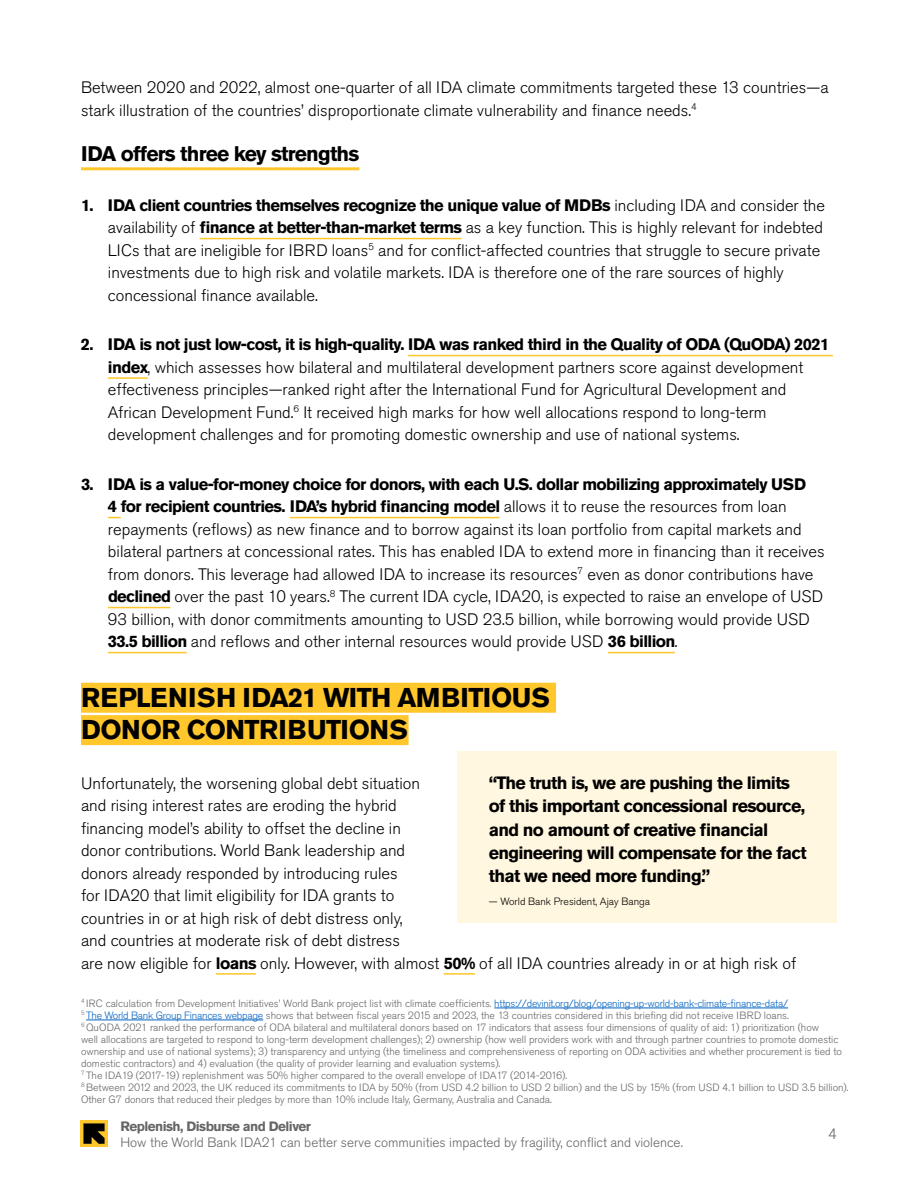
<style>
.page{position:relative;width:918px;height:1188px;background:#fff}
.page>*{position:absolute;margin:0;border:0;box-sizing:border-box;transform-origin:0 0}
.t1{font:700 27px/32.4px "Akzidenz Grotesk Std";letter-spacing:-.025em;color:#000}
.t2{font:700 21px "Akzidenz Grotesk Std";letter-spacing:-.04em;color:#000}
.t3{font:700 17.7px/23.2px "Akzidenz Grotesk Std";letter-spacing:-.04em;color:#000}
.t4{font:300 16.5px/22.5px "Akzidenz Grotesk Std";color:#000}
.t5{font:300 15px "Akzidenz Grotesk Std";color:#666}
.t6{font:300 13.5px "Akzidenz Grotesk Std";color:#666}
.t7{font:700 13.5px "Akzidenz Grotesk Std";letter-spacing:-.04em;color:#666}
.t8{font:300 10.5px/12px "Akzidenz Grotesk Std";color:#666}
.t9{font:300 10.5px "Akzidenz Grotesk Std";color:#000}
.s1{font-weight:700}
.s2{color:#0563c1}
</style>
<div class="page">
<img style="left:81px;top:1120px;width:26px;height:27px">
<hr style="left:81px;top:167px;width:278px;height:3px;background:#ffc72c">
<hr style="left:200px;top:238px;width:261px;height:1px;background:#ffc72c">
<hr style="left:408px;top:355px;width:425px;height:1px;background:#ffc72c">
<hr style="left:108px;top:377px;width:40px;height:2px;background:#ffc72c">
<svg style="left:108px;top:517px;width:13px;height:1px"></svg>
<hr style="left:290px;top:517px;width:210px;height:1px;background:#ffc72c">
<hr style="left:108px;top:607px;width:62px;height:1px;background:#ffc72c">
<hr style="left:108px;top:652px;width:79px;height:1px;background:#ffc72c">
<hr style="left:608px;top:652px;width:67px;height:1px;background:#ffc72c">
<div style="left:81px;top:683px;width:475px;height:30px;background:#ffc72c"></div>
<div style="left:81px;top:715px;width:328px;height:30px;background:#ffc72c"></div>
<hr style="left:216px;top:973px;width:40px;height:2px;background:#ffc72c">
<hr style="left:444px;top:973px;width:31px;height:2px;background:#ffc72c">
<div style="left:457px;top:752px;width:380px;height:171px;background:#fff7df"></div>
<hr style="left:494px;top:1008px;width:294px;height:1px;background:#0563c1">
<hr style="left:86px;top:1020px;width:177px;height:1px;background:#0563c1">
<p class="t4" style="left:81px;top:77px;width:749px">Between 2020 and 2022, almost one-quarter of all IDA climate commitments targeted these 13 countries—a stark illustration of the countries’ disproportionate climate vulnerability and finance needs.<sup>4</sup></p>
<p class="t2" style="left:81px;top:142px;width:280px">IDA offers three key strengths</p>
<p class="t4" style="left:108px;top:194px;width:719px;text-indent:-27px"><span class="s1">1. IDA client countries themselves recognize the unique value of MDBs</span> including IDA and consider the availability of <span class="s1">finance at better-than-market terms</span> as a key function. This is highly relevant for indebted LICs that are ineligible for IBRD loans<sup>5</sup> and for conflict-affected countries that struggle to secure private investments due to high risk and volatile markets. IDA is therefore one of the rare sources of highly concessional finance available.</p>
<p class="t4" style="left:108px;top:334px;width:723px;text-indent:-27px"><span class="s1">2. IDA is not just low-cost, it is high-quality. IDA was ranked third in the Quality of ODA (QuODA) 2021 index</span>, which assesses how bilateral and multilateral development partners score against development effectiveness principles—ranked right after the International Fund for Agricultural Development and African Development Fund.<sup>6</sup> It received high marks for how well allocations respond to long-term development challenges and for promoting domestic ownership and use of national systems.</p>
<p class="t4" style="left:108px;top:473px;width:718px;text-indent:-27px"><span class="s1">3. IDA is a value-for-money choice for donors, with each U.S. dollar mobilizing approximately USD<br>4 for recipient countries. IDA’s hybrid financing model</span> allows it to reuse the resources from loan repayments (reflows) as new finance and to borrow against its loan portfolio from capital markets and bilateral partners at concessional rates. This has enabled IDA to extend more in financing than it receives from donors. This leverage had allowed IDA to increase its resources<sup>7</sup> even as donor contributions have <span class="s1">declined</span> over the past 10 years.<sup>8</sup> The current IDA cycle, IDA20, is expected to raise an envelope of USD 93 billion, with donor commitments amounting to USD 23.5 billion, while borrowing would provide USD <span class="s1">33.5 billion</span> and reflows and other internal resources would provide USD <span class="s1">36 billion</span>.</p>
<h1 class="t1" style="left:81px;top:681px;width:470px">REPLENISH IDA21 WITH AMBITIOUS<br>DONOR CONTRIBUTIONS</h1>
<p class="t4" style="left:81px;top:772px;width:717px">Unfortunately, the worsening global debt situation<br>and rising interest rates are eroding the hybrid<br>financing model’s ability to offset the decline in<br>donor contributions. World Bank leadership and<br>donors already responded by introducing rules<br>for IDA20 that limit eligibility for IDA grants to<br>countries in or at high risk of debt distress only,<br>and countries at moderate risk of debt distress<br>are now eligible for <span class="s1">loans</span> only. However, with almost <span class="s1">50%</span> of all IDA countries already in or at high risk of</p>
<p class="t3" style="left:489px;top:771px;width:319px">“The truth is, we are pushing the limits of this important concessional resource, and no amount of creative financial engineering will compensate for the fact that we need more funding.”</p>
<p class="t9" style="left:489px;top:896px;width:163px">— World Bank President, Ajay Banga</p>
<p class="t8" style="left:81px;top:997px;width:769px"><sup>4</sup> IRC calculation from Development Initiatives’ World Bank project list with climate coefficients. <span class="s2">https://devinit.org/blog/opening-up-world-bank-climate-finance-data/<br></span><sup>5</sup> <span class="s2">The World Bank Group Finances webpage</span> shows that between fiscal years 2015 and 2023, the 13 countries considered in this briefing did not receive IBRD loans.<br><sup>6</sup> QuODA 2021 ranked the performance of ODA bilateral and multilateral donors based on 17 indicators that assess four dimensions of quality of aid: 1) prioritization (how<br>well allocations are targeted to respond to long-term development challenges); 2) ownership (how well providers work with and through partner countries to promote domestic ownership and use of national systems); 3) transparency and untying (the timeliness and comprehensiveness of reporting on ODA activities and whether procurement is tied to domestic contractors) and 4) evaluation (the quality of provider learning and evaluation systems).<br><sup>7</sup> The IDA19 (2017-19) replenishment was 50% higher compared to the overall envelope of IDA17 (2014-2016).<br><sup>8</sup> Between 2012 and 2023, the UK reduced its commitments to IDA by 50% (from USD 4.2 billion to USD 2 billion) and the US by 15% (from USD 4.1 billion to USD 3.5 billion).<br>Other G7 donors that reduced their pledges by more than 10% include Italy, Germany, Australia and Canada.</p>
<p class="t7" style="left:120px;top:1118px;width:192px">Replenish, Disburse and Deliver</p>
<p class="t6" style="left:120px;top:1135px;width:564px">How the World Bank IDA21 can better serve communities impacted by fragility, conflict and violence.</p>
<p class="t5" style="left:828px;top:1126px;width:10px">4</p>
</div>
